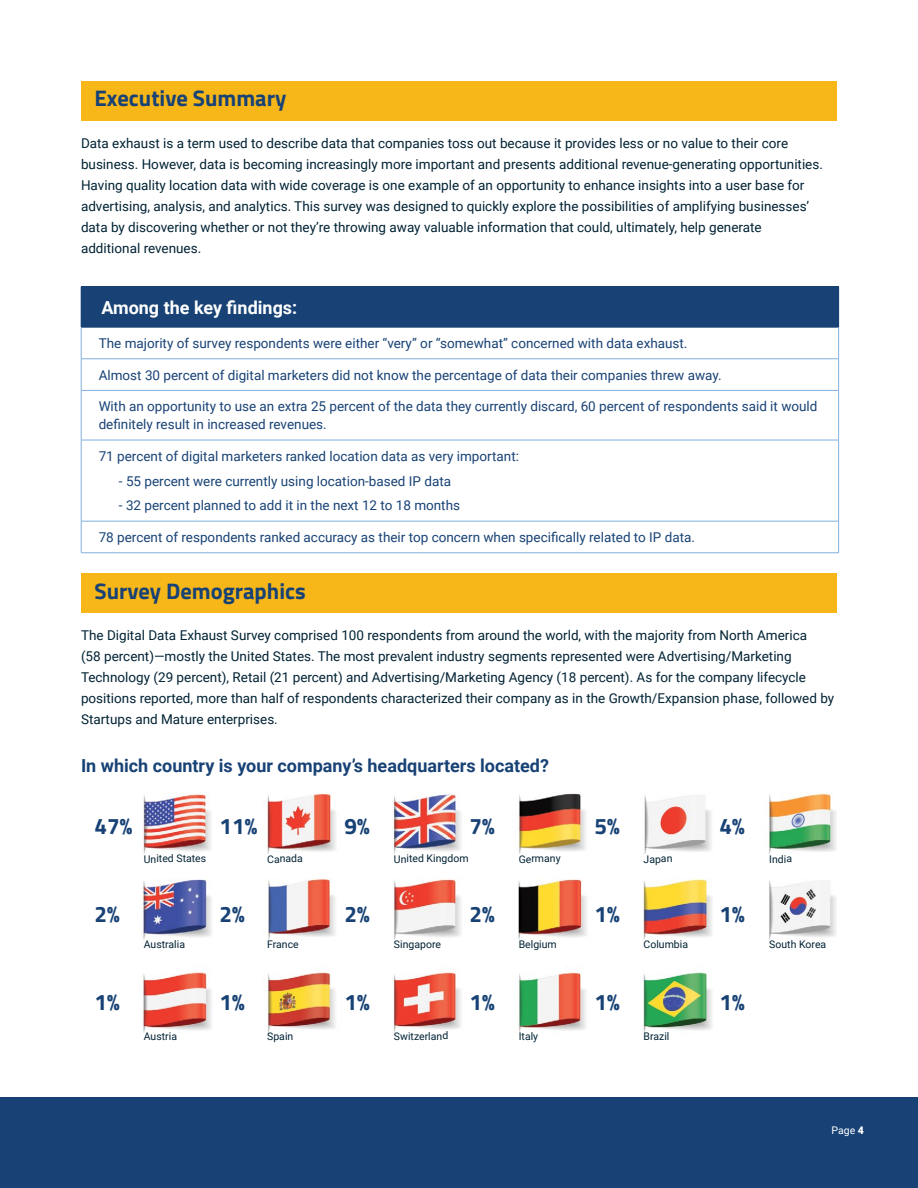
<style>
.page{position:relative;width:918px;height:1188px;background:#fff}
.page>*{position:absolute;margin:0;border:0;box-sizing:border-box;transform-origin:0 0}
.t1{font:700 22.5px "Titillium Web";color:#184275}
.t2{font:700 18px "Roboto";color:#184275}
.t3{font:700 18px "Roboto";color:#fff}
.t4{font:13.5px/21px "Roboto";color:#002234}
.t5{font:13.5px/18px "Roboto";color:#184275}
.t6{font:10.5px "Roboto";letter-spacing:-.005em;color:#002234}
.t7{font:10.5px "Roboto";color:#fff}
.s1{font-weight:900}
</style>
<div class="page">
<div style="left:0;top:1097px;width:918px;height:91px;background:#184275"></div>
<div style="left:81px;top:81px;width:756px;height:40px;background:#f7b718"></div>
<div style="left:81px;top:573px;width:756px;height:40px;background:#f7b718"></div>
<div style="left:81px;top:287px;width:758px;height:40px;background:#184275"></div>
<hr style="left:81px;top:440px;width:758px;height:1px;background:#80b0de">
<hr style="left:81px;top:391px;width:1px;height:49px;background:#80b0de">
<hr style="left:838px;top:391px;width:1px;height:49px;background:#80b0de">
<hr style="left:81px;top:440px;width:1px;height:81px;background:#80b0de">
<hr style="left:838px;top:440px;width:1px;height:81px;background:#80b0de">
<hr style="left:81px;top:521px;width:758px;height:1px;background:#80b0de">
<hr style="left:81px;top:521px;width:1px;height:32px;background:#80b0de">
<hr style="left:838px;top:521px;width:1px;height:32px;background:#80b0de">
<hr style="left:81px;top:553px;width:758px;height:1px;background:#80b0de">
<hr style="left:81px;top:286px;width:758px;height:1px;background:#184275">
<hr style="left:81px;top:327px;width:758px;height:1px;background:#184275">
<hr style="left:81px;top:327px;width:1px;height:32px;background:#80b0de">
<hr style="left:838px;top:327px;width:1px;height:32px;background:#80b0de">
<hr style="left:81px;top:359px;width:758px;height:1px;background:#80b0de">
<hr style="left:81px;top:359px;width:1px;height:31px;background:#80b0de">
<hr style="left:838px;top:359px;width:1px;height:31px;background:#80b0de">
<hr style="left:81px;top:390px;width:758px;height:1px;background:#80b0de">
<img style="left:142px;top:792px;width:695px;height:241px">
<h1 class="t1" style="left:94px;top:81px;width:193px">Executive Summary</h1>
<p class="t4" style="left:81px;top:132px;width:743px">Data exhaust is a term used to describe data that companies toss out because it provides less or no value to their core business. However, data is becoming increasingly more important and presents additional revenue-generating opportunities.<br>Having quality location data with wide coverage is one example of an opportunity to enhance insights into a user base for advertising, analysis, and analytics. This survey was designed to quickly explore the possibilities of amplifying businesses’ data by discovering whether or not they’re throwing away valuable information that could, ultimately, help generate additional revenues.</p>
<h2 class="t3" style="left:101px;top:295px;width:197px">Among the key findings:</h2>
<p class="t5" style="left:99px;top:334px;width:590px">The majority of survey respondents were either “very” or “somewhat” concerned with data exhaust.</p>
<p class="t5" style="left:99px;top:365px;width:625px">Almost 30 percent of digital marketers did not know the percentage of data their companies threw away.</p>
<p class="t5" style="left:99px;top:397px;width:720px">With an opportunity to use an extra 25 percent of the data they currently discard, 60 percent of respondents said it would definitely result in increased revenues.</p>
<p class="t5" style="left:99px;top:447px;width:422px">71 percent of digital marketers ranked location data as very important:</p>
<p class="t5" style="left:119px;top:471px;width:334px">- 55 percent were currently using location-based IP data</p>
<p class="t5" style="left:119px;top:496px;width:343px">- 32 percent planned to add it in the next 12 to 18 months</p>
<p class="t5" style="left:99px;top:528px;width:598px">78 percent of respondents ranked accuracy as their top concern when specifically related to IP data.</p>
<h1 class="t1" style="left:94px;top:574px;width:213px">Survey Demographics</h1>
<p class="t4" style="left:81px;top:624px;width:755px">The Digital Data Exhaust Survey comprised 100 respondents from around the world, with the majority from North America<br>(58 percent)—mostly the United States. The most prevalent industry segments represented were Advertising/Marketing Technology (29 percent), Retail (21 percent) and Advertising/Marketing Agency (18 percent). As for the company lifecycle positions reported, more than half of respondents characterized their company as in the Growth/Expansion phase, followed by Startups and Mature enterprises.</p>
<h2 class="t2" style="left:81px;top:753px;width:470px">In which country is your company’s headquarters located?</h2>
<h1 class="t1" style="left:94px;top:809px;width:39px">47%</h1>
<h1 class="t1" style="left:220px;top:809px;width:39px">11%</h1>
<h1 class="t1" style="left:345px;top:809px;width:27px">9%</h1>
<h1 class="t1" style="left:470px;top:809px;width:27px">7%</h1>
<h1 class="t1" style="left:595px;top:809px;width:27px">5%</h1>
<h1 class="t1" style="left:720px;top:809px;width:27px">4%</h1>
<p class="t6" style="left:144px;top:851px;width:64px">United States</p>
<p class="t6" style="left:267px;top:851px;width:37px">Canada</p>
<p class="t6" style="left:394px;top:851px;width:76px">United Kingdom</p>
<p class="t6" style="left:519px;top:851px;width:43px">Germany</p>
<p class="t6" style="left:644px;top:851px;width:30px">Japan</p>
<p class="t6" style="left:769px;top:851px;width:24px">India</p>
<h1 class="t1" style="left:94px;top:897px;width:27px">2%</h1>
<h1 class="t1" style="left:220px;top:897px;width:27px">2%</h1>
<h1 class="t1" style="left:345px;top:897px;width:27px">2%</h1>
<h1 class="t1" style="left:470px;top:897px;width:27px">2%</h1>
<h1 class="t1" style="left:595px;top:897px;width:27px">1%</h1>
<h1 class="t1" style="left:720px;top:897px;width:27px">1%</h1>
<p class="t6" style="left:144px;top:937px;width:43px">Australia</p>
<p class="t6" style="left:267px;top:937px;width:33px">France</p>
<p class="t6" style="left:394px;top:937px;width:49px">Singapore</p>
<p class="t6" style="left:519px;top:937px;width:40px">Belgium</p>
<p class="t6" style="left:644px;top:937px;width:46px">Columbia</p>
<p class="t6" style="left:769px;top:937px;width:59px">South Korea</p>
<h1 class="t1" style="left:94px;top:985px;width:27px">1%</h1>
<h1 class="t1" style="left:220px;top:985px;width:27px">1%</h1>
<h1 class="t1" style="left:345px;top:985px;width:27px">1%</h1>
<h1 class="t1" style="left:470px;top:985px;width:27px">1%</h1>
<h1 class="t1" style="left:595px;top:985px;width:27px">1%</h1>
<h1 class="t1" style="left:720px;top:985px;width:27px">1%</h1>
<p class="t6" style="left:144px;top:1029px;width:35px">Austria</p>
<p class="t6" style="left:267px;top:1029px;width:28px">Spain</p>
<p class="t6" style="left:394px;top:1028px;width:56px">Switzerland</p>
<p class="t6" style="left:519px;top:1029px;width:21px">Italy</p>
<p class="t6" style="left:644px;top:1029px;width:27px">Brazil</p>
<p class="t7" style="left:832px;top:1122px;width:34px">Page <span class="s1">4</span></p>
</div>
